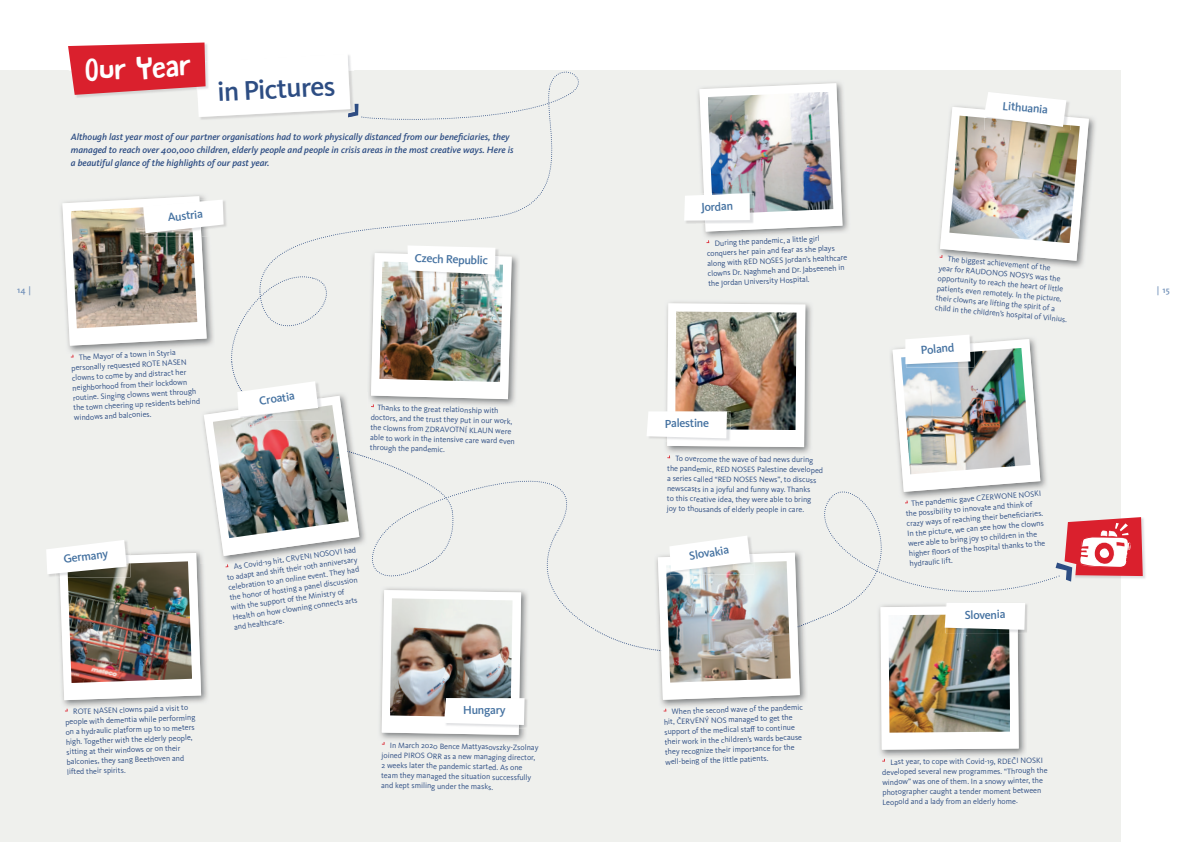
<style>
.page{position:relative;width:1191px;height:842px;background:#fff}
.page>*{position:absolute;margin:0;border:0;box-sizing:border-box;transform-origin:0 0}
.t1{font:500 28px "Kievit Pro";color:#2d4d83}
.t2{font:28px "DK Butterfly Ball";color:#fff}
.t3{font:500 12px "Kievit Pro";color:#4572a1}
.t4{font:italic 500 9.5px/13px "Kievit Pro";color:#2d4d83}
.t5{font:500 9px "Kievit Pro";color:#7291b9}
.t6{font:8px/10px "Kievit Pro";letter-spacing:-.01em;color:#2d4d83}
</style>
<div class="page">
<div style="left:0;top:71px;width:1120px;height:771px;background:#eff0ed"></div>
<img style="left:1142px;top:518px;width:4px;height:61px">
<img style="left:880px;top:750px;width:145px;height:7px">
<img style="left:46px;top:43px;width:1096px;height:707px">
<h1 class="t2" style="left:84px;top:50px;width:108px;rotate:-3deg">Our Year</h1>
<h1 class="t1" style="left:216px;top:75px;width:120px;rotate:-3deg">in Pictures</h1>
<p class="t4" style="left:71px;top:131px;width:444px">Although last year most of our partner organisations had to work physically distanced from our beneficiaries, they managed to reach over 400,000 children, elderly people and people in crisis areas in the most creative ways. Here is a beautiful glance of the highlights of our past year.</p>
<h2 class="t3" style="left:167px;top:210px;width:37px;rotate:-5deg">Austria</h2>
<h2 class="t3" style="left:700px;top:200px;width:33px;rotate:-3deg">Jordan</h2>
<h2 class="t3" style="left:1003px;top:99px;width:47px;rotate:5deg">Lithuania</h2>
<p class="t6" style="left:706px;top:239px;width:142px;text-indent:9px;rotate:-3deg">During the pandemic, a little girl conquers her pain and fear as she plays along with RED NOSES Jordan’s healthcare clowns Dr. Naghmeh and Dr. Jabseeneh in the Jordan University Hospital.</p>
<h2 class="t3" style="left:415px;top:251px;width:75px;rotate:2deg">Czech Republic</h2>
<p class="t6" style="left:940px;top:253px;width:134px;text-indent:8px;rotate:5deg">The biggest achievement of the<br>year for RAUDONOS NOSYS was the opportunity to reach the heart of little patients even remotely. In the picture, their clowns are lifting the spirit of a child in the children’s hospital of Vilnius.</p>
<p class="t5" style="left:17px;top:284px;width:15px">14 |</p>
<p class="t5" style="left:1157px;top:284px;width:14px">| 15</p>
<p class="t6" style="left:71px;top:353px;width:128px;text-indent:8px;rotate:-3deg">The Mayor of a town in Styria personally requested ROTE NASEN clowns to come by and distract her neighborhood from their lockdown routine. Singing clowns went through the town cheering up residents behind windows and balconies.</p>
<h2 class="t3" style="left:258px;top:394px;width:37px;rotate:-9deg">Croatia</h2>
<p class="t6" style="left:371px;top:403px;width:146px;text-indent:7px;rotate:1deg">Thanks to the great relationship with doctors, and the trust they put in our work, the clowns from ZDRAVOTNÍ KLAUN were able to work in the intensive care ward even through the pandemic.</p>
<h2 class="t3" style="left:62px;top:552px;width:47px;rotate:-8deg">Germany</h2>
<p class="t6" style="left:225px;top:563px;width:133px;text-indent:8px;rotate:-8deg">As Covid-19 hit, CRVENI NOSOVI had to adapt and shift their 10th anniversary celebration to an online event. They had the honor of hosting a panel discussion with the support of the Ministry of Health on how clowning connects arts and healthcare.</p>
<h2 class="t3" style="left:664px;top:416px;width:46px;rotate:-1deg">Palestine</h2>
<p class="t6" style="left:667px;top:454px;width:158px;text-indent:9px">To overcome the wave of bad news during the pandemic, RED NOSES Palestine developed a series called “RED NOSES News”, to discuss newscasts in a joyful and funny way. Thanks<br>to this creative idea, they were able to bring<br>joy to thousands of elderly people in care.</p>
<h2 class="t3" style="left:688px;top:549px;width:42px;rotate:-9deg">Slovakia</h2>
<p class="t6" style="left:65px;top:707px;width:132px;text-indent:8px;rotate:-2deg">ROTE NASEN clowns paid a visit to people with dementia while performing on a hydraulic platform up to 10 meters high. Together with the elderly people, sitting at their windows or on their balconies, they sang Beethoven and lifted their spirits.</p>
<p class="t6" style="left:663px;top:707px;width:141px;text-indent:8px;rotate:-2deg">When the second wave of the pandemic hit, ČERVENÝ NOS managed to get the support of the medical staff to continue their work in the children’s wards because they recognize their importance for the well-being of the little patients.</p>
<h2 class="t3" style="left:463px;top:703px;width:44px;rotate:-1deg">Hungary</h2>
<p class="t6" style="left:382px;top:740px;width:158px;text-indent:8px;rotate:1deg">In March 2020 Bence Mattyasovszky-Zsolnay joined PIROS ORR as a new managing director, 2 weeks later the pandemic started. As one team they managed the situation successfully and kept smiling under the masks.</p>
<h2 class="t3" style="left:920px;top:343px;width:35px;rotate:-5deg">Poland</h2>
<p class="t6" style="left:904px;top:499px;width:139px;text-indent:7px;rotate:-5deg">The pandemic gave CZERWONE NOSKI the possibility to innovate and think of crazy ways of reaching their benefi ciaries.<br>In the picture, we can see how the clowns were able to bring joy to children in the higher fl oors of the hospital thanks to the hydraulic lift.</p>
<h2 class="t3" style="left:964px;top:608px;width:42px;rotate:-1deg">Slovenia</h2>
<p class="t6" style="left:882px;top:756px;width:167px;text-indent:8px">Last year, to cope with Covid-19, RDEČI NOSKI developed several new programmes. “Through the window” was one of them. In a snowy winter, the photographer caught a tender moment between Leopold and a lady from an elderly home.</p>
</div>
